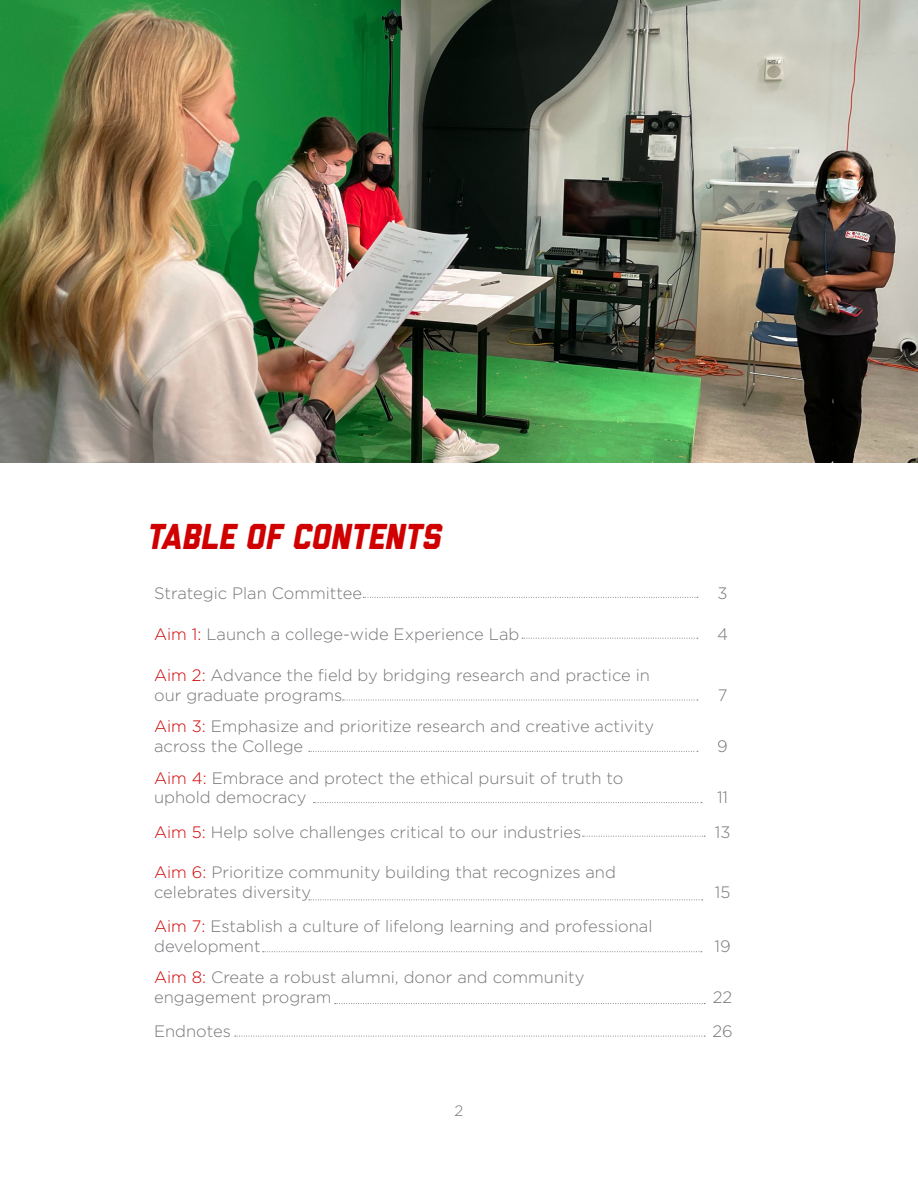
<style>
.page{position:relative;width:918px;height:1188px;background:#fff}
.page>*{position:absolute;margin:0;border:0;box-sizing:border-box;transform-origin:0 0}
.Heading_Red{font:italic 800 36px "Liberator";color:#d00000}
.Subhead{font:300 16.5px/19.8px "Gotham";color:#757679}
.t1{font:300 15px "Gotham";color:#757679}
.s1{color:#d00000}
</style>
<div class="page">
<img style="left:0;top:0;width:918px;height:462px">
<svg style="left:522px;top:638px;width:176px;height:1px"></svg>
<svg style="left:343px;top:700px;width:355px;height:1px"></svg>
<svg style="left:309px;top:751px;width:389px;height:1px"></svg>
<svg style="left:314px;top:802px;width:388px;height:1px"></svg>
<svg style="left:582px;top:836px;width:123px;height:1px"></svg>
<svg style="left:309px;top:900px;width:394px;height:1px"></svg>
<svg style="left:263px;top:951px;width:439px;height:1px"></svg>
<svg style="left:335px;top:1003px;width:370px;height:1px"></svg>
<svg style="left:235px;top:1036px;width:470px;height:1px"></svg>
<svg style="left:363px;top:597px;width:335px;height:1px"></svg>
<p class="Heading_Red" style="left:148px;top:517px;width:296px">TABLE OF CONTENTS</p>
<p class="Subhead" style="left:154px;top:583px;width:209px">Strategic Plan Committee</p>
<p class="Subhead" style="left:718px;top:583px;width:12px">3</p>
<p class="Subhead" style="left:154px;top:624px;width:367px"><span class="s1">Aim 1:</span> Launch a college-wide Experience Lab</p>
<p class="Subhead" style="left:717px;top:624px;width:12px">4</p>
<p class="Subhead" style="left:154px;top:665px;width:497px"><span class="s1">Aim 2:</span> Advance the field by bridging research and practice in our graduate programs</p>
<p class="Subhead" style="left:718px;top:685px;width:11px">7</p>
<p class="Subhead" style="left:154px;top:716px;width:502px"><span class="s1">Aim 3:</span> Emphasize and prioritize research and creative activity across the College</p>
<p class="Subhead" style="left:154px;top:767px;width:471px"><span class="s1">Aim 4:</span> Embrace and protect the ethical pursuit of truth to uphold democracy</p>
<p class="Subhead" style="left:717px;top:736px;width:12px">9</p>
<p class="Subhead" style="left:717px;top:787px;width:13px">11</p>
<p class="Subhead" style="left:154px;top:821px;width:429px"><span class="s1">Aim 5:</span> Help solve challenges critical to our industries</p>
<p class="Subhead" style="left:715px;top:821px;width:17px">13</p>
<p class="Subhead" style="left:154px;top:862px;width:463px"><span class="s1">Aim 6:</span> Prioritize community building that recognizes and celebrates diversity</p>
<p class="Subhead" style="left:715px;top:882px;width:17px">15</p>
<p class="Subhead" style="left:154px;top:916px;width:500px"><span class="s1">Aim 7:</span> Establish a culture of lifelong learning and professional development</p>
<p class="Subhead" style="left:154px;top:967px;width:432px"><span class="s1">Aim 8:</span> Create a robust alumni, donor and community engagement program</p>
<p class="Subhead" style="left:715px;top:936px;width:18px">19</p>
<p class="Subhead" style="left:713px;top:987px;width:21px">22</p>
<p class="Subhead" style="left:154px;top:1021px;width:78px">Endnotes</p>
<p class="Subhead" style="left:712px;top:1021px;width:22px">26</p>
<p class="t1" style="left:455px;top:1102px;width:10px">2</p>
</div>
